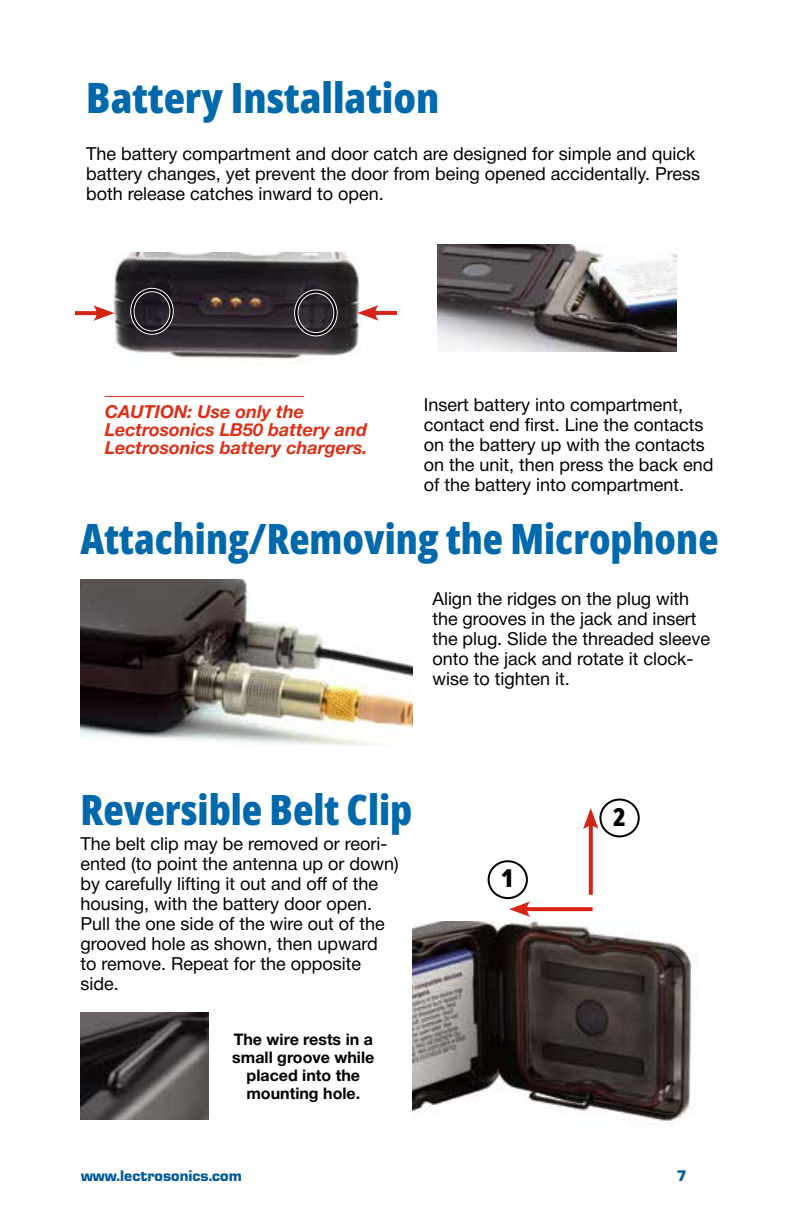
<style>
.page{position:relative;width:792px;height:1224px;background:#fff}
.page>*{position:absolute;margin:0;border:0;box-sizing:border-box;transform-origin:0 0}
.t1{font:800 41.8px "Open Sans Condensed";color:#0069ac}
.t2{font:800 41.8px "Open Sans Condensed";color:#0069ac;scale:1.05 1}
.t3{font:800 24.8px "Open Sans Condensed";color:#000;scale:1.05 1}
.t4{font:18px/20px "Helvetica Neue";color:#000}
.t5{font:italic 700 18px/18px "Helvetica Neue";color:#df2e16}
.t6{font:700 16px/18px "Helvetica Neue";color:#000;text-align:center}
.t7{font:900 16px "Eurostile";color:#005a97}
</style>
<div class="page">
<img style="left:80px;top:579px;width:332px;height:166px">
<hr style="left:105px;top:396px;width:199px;height:1px;background:#df2e16">
<img style="left:113px;top:252px;width:247px;height:112px">
<div style="left:130px;top:288px;width:44px;height:47px;border:4px solid #000;border-radius:50%"></div>
<div style="left:130px;top:288px;width:44px;height:47px;border:1px solid #fff;border-radius:50%"></div>
<div style="left:134px;top:291px;width:36px;height:40px;border:1px solid #fff;border-radius:50%"></div>
<img style="left:437px;top:244px;width:240px;height:108px">
<img style="left:80px;top:1012px;width:129px;height:108px">
<img style="left:412px;top:921px;width:283px;height:204px">
<svg style="left:589px;top:829px;width:4px;height:66px"></svg>
<svg style="left:583px;top:808px;width:16px;height:21px"></svg>
<svg style="left:530px;top:907px;width:63px;height:4px"></svg>
<svg style="left:509px;top:901px;width:21px;height:16px"></svg>
<div style="left:488px;top:860px;width:40px;height:39px;border:2px solid #000;border-radius:50%"></div>
<div style="left:599px;top:799px;width:41px;height:38px;border:2px solid #000;border-radius:50%"></div>
<div style="left:294px;top:290px;width:43px;height:46px;border:4px solid #000;border-radius:50%"></div>
<div style="left:294px;top:290px;width:43px;height:46px;border:1px solid #fff;border-radius:50%"></div>
<div style="left:298px;top:293px;width:36px;height:40px;border:1px solid #fff;border-radius:50%"></div>
<svg style="left:75px;top:311px;width:18px;height:4px"></svg>
<svg style="left:93px;top:305px;width:22px;height:16px"></svg>
<svg style="left:379px;top:311px;width:18px;height:4px"></svg>
<svg style="left:357px;top:305px;width:22px;height:16px"></svg>
<h1 class="t2" style="left:86px;top:69px;width:338px">Battery Installation</h1>
<p class="t4" style="left:86px;top:145px;width:615px">The battery compartment and door catch are designed for simple and quick battery changes, yet prevent the door from being opened accidentally. Press both release catches inward to open.</p>
<p class="t5" style="left:105px;top:403px;width:264px">CAUTION: Use only the<br>Lectrosonics LB50 battery and<br>Lectrosonics battery chargers.</p>
<p class="t4" style="left:424px;top:396px;width:291px">Insert battery into compartment, contact end first. Line the contacts on the battery up with the contacts on the unit, then press the back end of the battery into compartment.</p>
<h1 class="t1" style="left:80px;top:510px;width:639px">Attaching/Removing the Microphone</h1>
<p class="t4" style="left:432px;top:589px;width:279px">Align the ridges on the plug with the grooves in the jack and insert the plug. Slide the threaded sleeve onto the jack and rotate it clock&shy;wise to tighten it.</p>
<h1 class="t1" style="left:80px;top:781px;width:333px">Reversible Belt Clip</h1>
<p class="t4" style="left:80px;top:835px;width:320px">The belt clip may be removed or reori&shy;ented (to point the antenna up or down) by carefully lifting it out and off of the housing, with the battery door open.<br>Pull the one side of the wire out of the grooved hole as shown, then upward<br>to remove. Repeat for the opposite side.</p>
<p class="t6" style="left:232px;top:1031px;width:144px">The wire rests in a small groove while placed into the mounting hole.</p>
<h2 class="t3" style="left:501px;top:861px;width:14px">1</h2>
<h2 class="t3" style="left:613px;top:800px;width:14px">2</h2>
<p class="t7" style="left:81px;top:1164px;width:162px">www.lectrosonics.com</p>
<p class="t7" style="left:677px;top:1164px;width:12px">7</p>
</div>
